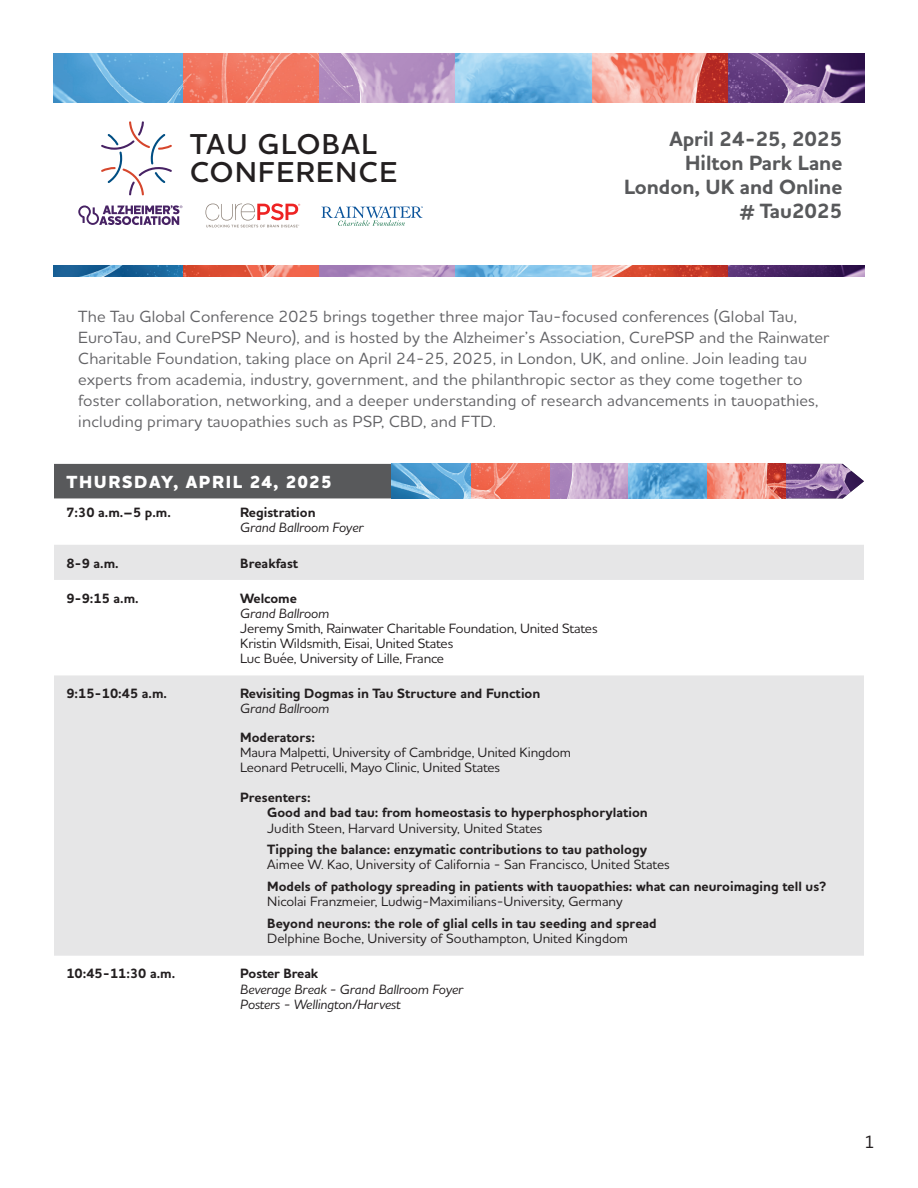
<style>
.page{position:relative;width:918px;height:1188px;background:#fff}
.page>*{position:absolute;margin:0;border:0;box-sizing:border-box;transform-origin:0 0}
.t1{font:600 29.25px/28.3px "Houschka Alt Pro";letter-spacing:.05em;color:#231f20}
.t2{font:700 21px/24px "Houschka Alt Pro";color:#58595b;text-align:right}
.t3{font:500 18px "Houschka Alt Pro";color:#231f20}
.t4{font:800 17.85px "Houschka Alt Pro";letter-spacing:.09em;color:#fff}
.t5{font:500 16.5px/21px "Houschka Alt Pro";letter-spacing:.01em;color:#636366}
.t6{font:500 13.65px "Houschka Alt Pro";letter-spacing:-.01em;color:#231f20}
.t7{font:700 13.65px/15.1px "Houschka Alt Pro";color:#231f20}
.t8{font:italic 500 13.65px/15.1px "Houschka Alt Pro";letter-spacing:-.01em;color:#231f20}
.s1{font-weight:700;font-style:normal}
.s2{font-weight:500;font-style:italic}
</style>
<div class="page">
<div style="left:54px;top:464px;width:338px;height:34px;background:#58595b"></div>
<img style="left:392px;top:464px;width:472px;height:34px">
<img style="left:54px;top:54px;width:810px;height:222px">
<div style="left:0;top:103px;width:918px;height:162px;background:#fff"></div>
<svg style="left:54px;top:545px;width:810px;height:411px;fill:#e6e6e7"></svg>
<svg style="left:78px;top:205px;width:104px;height:20px"></svg>
<svg style="left:205px;top:203px;width:95px;height:24px"></svg>
<svg style="left:321px;top:206px;width:102px;height:20px"></svg>
<svg style="left:101px;top:121px;width:71px;height:74px"></svg>
<p class="t1" style="left:190px;top:129px;width:209px">TAU GLOBAL<br>CONFERENCE</p>
<p class="t2" style="left:669px;top:128px;width:175px">April 24-25, 2025</p>
<p class="t2" style="left:624px;top:152px;width:220px">Hilton Park Lane<br>London, UK and Online</p>
<p class="t2" style="left:740px;top:200px;width:104px"># Tau2025</p>
<p class="t5" style="left:78px;top:306px;width:753px">The Tau Global Conference 2025 brings together three major Tau-focused conferences (Global Tau, EuroTau, and CurePSP Neuro), and is hosted by the Alzheimer’s Association, CurePSP and the Rainwater Charitable Foundation, taking place on April 24-25, 2025, in London, UK, and online. Join leading tau experts from academia, industry, government, and the philanthropic sector as they come together to foster collaboration, networking, and a deeper understanding of research advancements in tauopathies, including primary tauopathies such as PSP, CBD, and FTD.</p>
<p class="t4" style="left:67px;top:470px;width:267px">THURSDAY, APRIL 24, 2025</p>
<p class="t7" style="left:66px;top:505px;width:106px">7:30 a.m.–5 p.m.</p>
<p class="t8" style="left:240px;top:505px;width:125px"><span class="s1">Registration<br></span>Grand Ballroom Foyer</p>
<p class="t7" style="left:66px;top:556px;width:54px">8-9 a.m.</p>
<p class="t7" style="left:240px;top:556px;width:60px">Breakfast</p>
<p class="t7" style="left:66px;top:591px;width:74px">9-9:15 a.m.</p>
<p class="t8" style="left:240px;top:590px;width:91px"><span class="s1">Welcome<br></span>Grand Ballroom</p>
<p class="t6" style="left:240px;top:620px;width:359px">Jeremy Smith, Rainwater Charitable Foundation, United States</p>
<p class="t6" style="left:240px;top:635px;width:215px">Kristin Wildsmith, Eisai, United States</p>
<p class="t6" style="left:240px;top:650px;width:205px">Luc Buée, University of Lille, France</p>
<p class="t7" style="left:66px;top:686px;width:102px">9:15-10:45 a.m.</p>
<p class="t7" style="left:240px;top:686px;width:302px">Revisiting Dogmas in Tau Structure and Function<br><span class="s2">Grand Ballroom</span></p>
<p class="t7" style="left:240px;top:730px;width:76px">Moderators:</p>
<p class="t6" style="left:240px;top:744px;width:332px">Maura Malpetti, University of Cambridge, United Kingdom</p>
<p class="t6" style="left:240px;top:759px;width:261px">Leonard Petrucelli, Mayo Clinic, United States</p>
<p class="t7" style="left:240px;top:790px;width:72px">Presenters:</p>
<p class="t7" style="left:267px;top:805px;width:382px">Good and bad tau: from homeostasis to hyperphosphorylation</p>
<p class="t6" style="left:267px;top:819px;width:277px">Judith Steen, Harvard University, United States</p>
<p class="t7" style="left:267px;top:842px;width:381px">Tipping the balance: enzymatic contributions to tau pathology</p>
<p class="t6" style="left:267px;top:856px;width:404px">Aimee W. Kao, University of California - San Francisco, United States</p>
<p class="t7" style="left:267px;top:879px;width:561px">Models of pathology spreading in patients with tauopathies: what can neuroimaging tell us?</p>
<p class="t6" style="left:267px;top:893px;width:357px">Nicolai Franzmeier, Ludwig-Maximilians-University, Germany</p>
<p class="t7" style="left:267px;top:916px;width:391px">Beyond neurons: the role of glial cells in tau seeding and spread</p>
<p class="t6" style="left:267px;top:930px;width:362px">Delphine Boche, University of Southampton, United Kingdom</p>
<p class="t7" style="left:66px;top:967px;width:110px">10:45-11:30 a.m.</p>
<p class="t8" style="left:240px;top:966px;width:225px"><span class="s1">Poster Break<br></span>Beverage Break - Grand Ballroom Foyer</p>
<p class="t8" style="left:240px;top:996px;width:162px">Posters - Wellington/Harvest</p>
<p class="t3" style="left:864px;top:1130px;width:12px">1</p>
</div>
